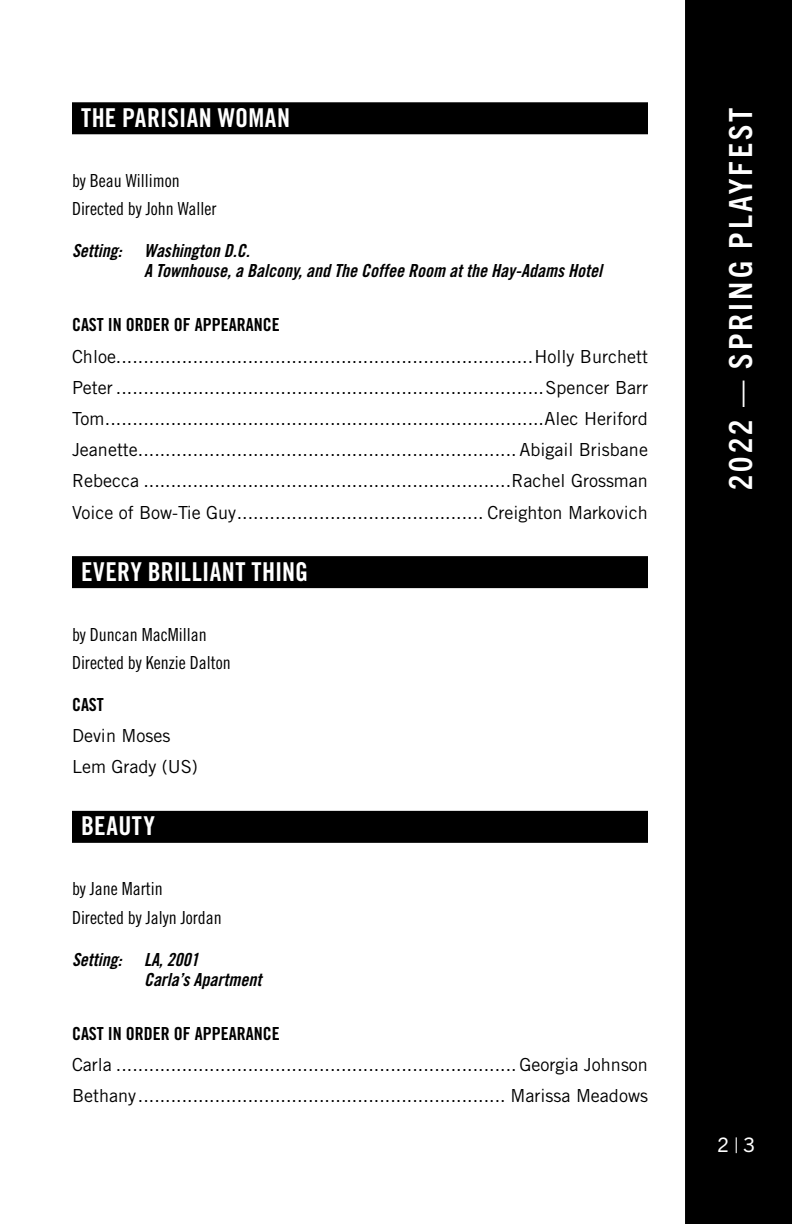
<style>
.page{position:relative;width:792px;height:1224px;background:#fff}
.page>*{position:absolute;margin:0;border:0;box-sizing:border-box;transform-origin:0 0}
.t1{font:700 condensed 32px "Trade Gothic Next LT Pro";letter-spacing:.1em;color:#fff}
.Staff_Head{font:26px "Trade Gothic LT Std Bd Cn 20";letter-spacing:.01em;color:#fff}
.t2{font:20px "Trade Gothic Next LT Pro";color:#fff}
.Produciton_List{font:18px "Trade Gothic LT Std";color:#000}
.Title_Subhead{font:18px "Trade Gothic LT Std Bd Cn 20 Obl";color:#000}
.BIO_COPY{font:18px "Trade Gothic LT Std Cn 18";color:#000}
.Title_Subhead-2{font:18px "Trade Gothic LT Std Bd Cn 20";color:#000}
</style>
<div class="page">
<div style="left:685px;top:0;width:107px;height:1224px;background:#000"></div>
<div style="left:72px;top:102px;width:576px;height:32px;background:#000"></div>
<div style="left:72px;top:556px;width:576px;height:32px;background:#000"></div>
<div style="left:72px;top:811px;width:576px;height:32px;background:#000"></div>
<p class="Staff_Head" style="left:81px;top:102px;width:211px">THE PARISIAN WOMAN</p>
<p class="BIO_COPY" style="left:72px;top:170px;width:109px">by Beau Willimon</p>
<p class="BIO_COPY" style="left:72px;top:198px;width:146px">Directed by John Waller</p>
<p class="Title_Subhead" style="left:72px;top:240px;width:179px">Setting: Washington D.C.</p>
<p class="Title_Subhead" style="left:144px;top:260px;width:460px">A Townhouse, a Balcony, and The Coffee Room at the Hay-Adams Hotel</p>
<p class="Title_Subhead-2" style="left:72px;top:314px;width:209px">CAST IN ORDER OF APPEARANCE</p>
<p class="Produciton_List" style="left:72px;top:345px;width:578px">Chloe............................................................................Holly Burchett</p>
<p class="Produciton_List" style="left:72px;top:377px;width:578px">Peter ..............................................................................Spencer Barr</p>
<p class="Produciton_List" style="left:72px;top:408px;width:578px">Tom................................................................................Alec Heriford</p>
<p class="Produciton_List" style="left:72px;top:439px;width:578px">Jeanette..................................................................... Abigail Brisbane</p>
<p class="Produciton_List" style="left:72px;top:470px;width:578px">Rebecca ...................................................................Rachel Grossman</p>
<p class="Produciton_List" style="left:72px;top:501px;width:578px">Voice of Bow-Tie Guy............................................. Creighton Markovich</p>
<p class="Staff_Head" style="left:81px;top:556px;width:229px">EVERY BRILLIANT THING</p>
<p class="BIO_COPY" style="left:72px;top:624px;width:136px">by Duncan MacMillan</p>
<p class="BIO_COPY" style="left:72px;top:652px;width:160px">Directed by Kenzie Dalton</p>
<p class="Title_Subhead-2" style="left:72px;top:694px;width:33px">CAST</p>
<p class="Produciton_List" style="left:72px;top:725px;width:100px">Devin Moses</p>
<p class="Produciton_List" style="left:72px;top:756px;width:127px">Lem Grady (US)</p>
<p class="Staff_Head" style="left:81px;top:810px;width:75px">BEAUTY</p>
<p class="BIO_COPY" style="left:72px;top:878px;width:92px">by Jane Martin</p>
<p class="BIO_COPY" style="left:72px;top:907px;width:151px">Directed by Jalyn Jordan</p>
<p class="Title_Subhead" style="left:72px;top:948px;width:128px">Setting: LA, 2001</p>
<p class="Title_Subhead" style="left:144px;top:968px;width:119px">Carla’s Apartment</p>
<p class="Title_Subhead-2" style="left:72px;top:1023px;width:209px">CAST IN ORDER OF APPEARANCE</p>
<p class="Produciton_List" style="left:72px;top:1054px;width:578px">Carla ......................................................................... Georgia Johnson</p>
<p class="Produciton_List" style="left:72px;top:1085px;width:578px">Bethany................................................................... Marissa Meadows</p>
<h1 class="t1" style="left:719px;top:490px;width:384px;rotate:-90deg">2022 — SPRING PLAYFEST</h1>
<p class="t2" style="left:718px;top:1131px;width:39px">2 | 3</p>
</div>
